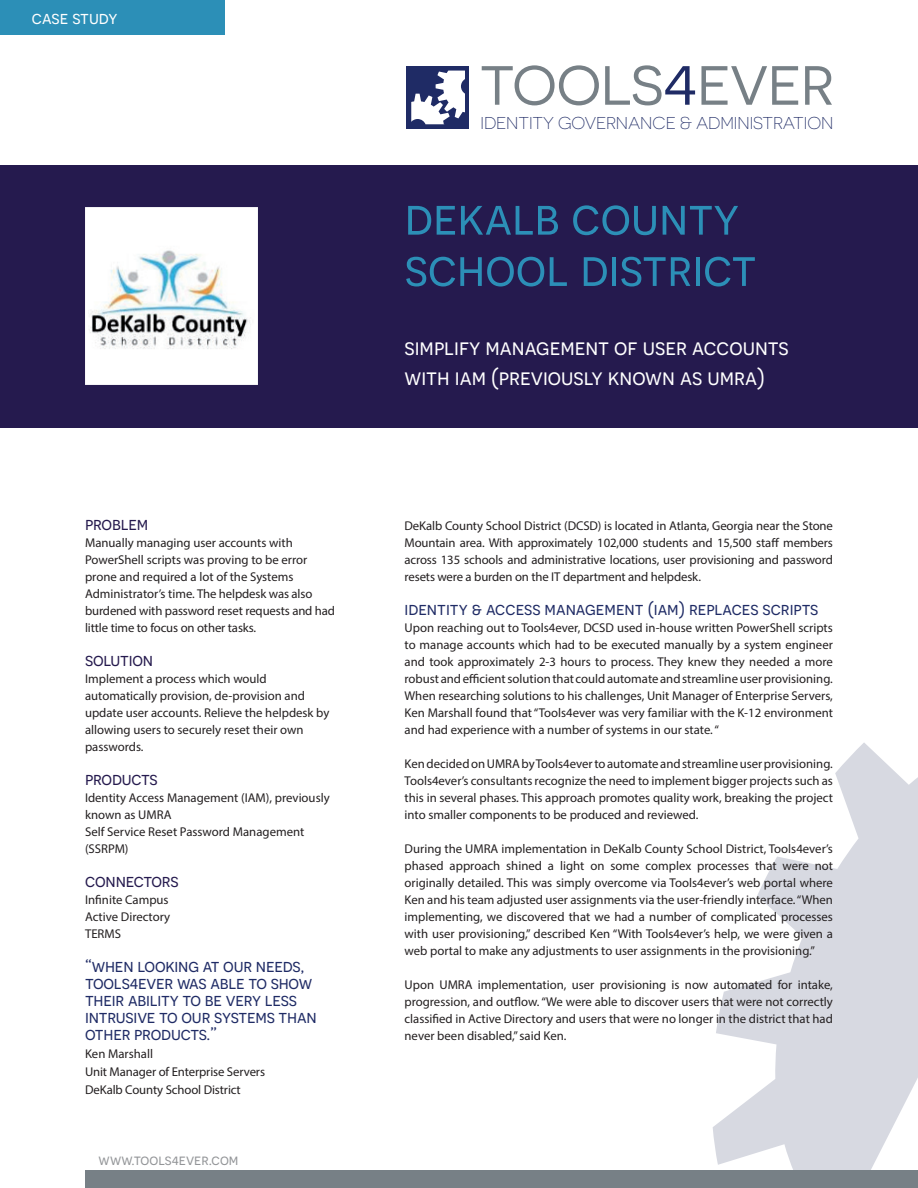
<style>
.page{position:relative;width:918px;height:1188px;background:#fff}
.page>*{position:absolute;margin:0;border:0;box-sizing:border-box;transform-origin:0 0}
.t1{font:55.05px "Novecentosanswide";color:#778086}
.t2{font:51.3px/51.3px "Novecentosans";color:#2c8fb7}
.t3{font:22.5px/30px "Novecentosans";color:#fff}
.t4{font:18px/17px "Novecentosans";letter-spacing:-.01em;color:#1f2b65}
.t5{font:18px "Novecentosans";letter-spacing:-.01em;color:#251a4e}
.t6{font:18px "Novecentosans";color:#fff}
.t7{font:300 17.1px "Novecentosanswide";letter-spacing:-.005em;color:#1f2b65}
.t8{font:15px "Novecentosans";color:#939598}
.t9{font:12.75px/17px "Myriad Pro";color:#231f20;text-align:justify}
.s1{color:#1f2b65}
</style>
<div class="page">
<svg style="left:713px;top:743px;width:205px;height:428px;fill:#d7d9e1"></svg>
<div style="left:0;top:166px;width:918px;height:262px;background:#251a4e"></div>
<div style="left:0;top:0;width:224px;height:34px;background:#2c8fb7"></div>
<img style="left:89px;top:211px;width:165px;height:170px">
<div style="left:85px;top:207px;width:173px;height:178px;border:3px solid #fff"></div>
<div style="left:406px;top:66px;width:63px;height:63px;background:#1f2b65"></div>
<svg style="left:411px;top:71px;width:54px;height:53px"></svg>
<div style="left:86px;top:1171px;width:832px;height:17px;background:#778086"></div>
<h3 class="t6" style="left:32px;top:8px;width:87px">case study</h3>
<h3 class="t5" style="left:85px;top:514px;width:65px">problem</h3>
<p class="t9" style="left:85px;top:534px;width:252px;text-align:left">Manually managing user accounts with PowerShell scripts was proving to be error prone and required a lot of the Systems Administrator’s time. The helpdesk was also burdened with password reset requests and had little time to focus on other tasks.</p>
<h3 class="t5" style="left:85px;top:650px;width:70px">solution</h3>
<p class="t9" style="left:85px;top:670px;width:246px;text-align:left">Implement a process which would automatically provision, de-provision and update user accounts. Relieve the helpdesk by allowing users to securely reset their own passwords.</p>
<h3 class="t5" style="left:85px;top:769px;width:74px">products</h3>
<p class="t9" style="left:85px;top:789px;width:246px;text-align:left">Identity Access Management (IAM), previously known as UMRA<br>Self Service Reset Password Management (SSRPM)</p>
<h3 class="t5" style="left:85px;top:871px;width:95px">connectors</h3>
<p class="t9" style="left:85px;top:891px;width:87px;text-align:left">Infinite Campus<br>Active Directory<br>TERMS</p>
<h3 class="t4" style="left:85px;top:958px;width:233px">“when looking at our needs, tools4ever was able to show their ability to be very less intrusive to our systems than other products.”</h3>
<p class="t9" style="left:85px;top:1045px;width:182px;line-height:18px;text-align:left">Ken Marshall<br>Unit Manager of Enterprise Servers<br>DeKalb County School District</p>
<p class="t8" style="left:99px;top:1151px;width:141px">www.tools4ever.com</p>
<h1 class="t1" style="left:480px;top:54px;width:356px">TOOLS<span class="s1">4</span>EVER</h1>
<h3 class="t7" style="left:480px;top:113px;width:354px">IDENTITY GOVERNANCE &amp; ADMINISTRATION</h3>
<h2 class="t2" style="left:405px;top:191px;width:353px">dekalb county school district</h2>
<h3 class="t3" style="left:405px;top:332px;width:386px">simplify management of user accounts with iam (previously known as umra)</h3>
<p class="t9" style="left:405px;top:517px;width:430px">DeKalb County School District (DCSD) is located in Atlanta, Georgia near the Stone Mountain area. With approximately 102,000 students and 15,500 staff members across 135 schools and administrative locations, user provisioning and password resets were a burden on the IT department and helpdesk.</p>
<h3 class="t4" style="left:405px;top:600px;width:415px">identity &amp; access management (iam) replaces scripts</h3>
<p class="t9" style="left:405px;top:619px;width:430px">Upon reaching out to Tools4ever, DCSD used in-house written PowerShell scripts to manage accounts which had to be executed manually by a system engineer and took approximately 2-3 hours to process. They knew they needed a more robust and efficient solution that could automate and streamline user provisioning.<br>When researching solutions to his challenges, Unit Manager of Enterprise Servers, Ken Marshall found that “Tools4ever was very familiar with the K-12 environment and had experience with a number of systems in our state. “</p>
<p class="t9" style="left:405px;top:755px;width:430px">Ken decided on UMRA by Tools4ever to automate and streamline user provisioning.<br>Tools4ever’s consultants recognize the need to implement bigger projects such as this in several phases. This approach promotes quality work, breaking the project into smaller components to be produced and reviewed.</p>
<p class="t9" style="left:405px;top:840px;width:430px">During the UMRA implementation in DeKalb County School District, Tools4ever’s phased approach shined a light on some complex processes that were not originally detailed. This was simply overcome via Tools4ever’s web portal where Ken and his team adjusted user assignments via the user-friendly interface. “When implementing, we discovered that we had a number of complicated processes with user provisioning,” described Ken “With Tools4ever’s help, we were given a web portal to make any adjustments to user assignments in the provisioning.”</p>
<p class="t9" style="left:405px;top:976px;width:430px">Upon UMRA implementation, user provisioning is now automated for intake, progression, and outflow. “We were able to discover users that were not correctly classified in Active Directory and users that were no longer in the district that had never been disabled,” said Ken.</p>
</div>
